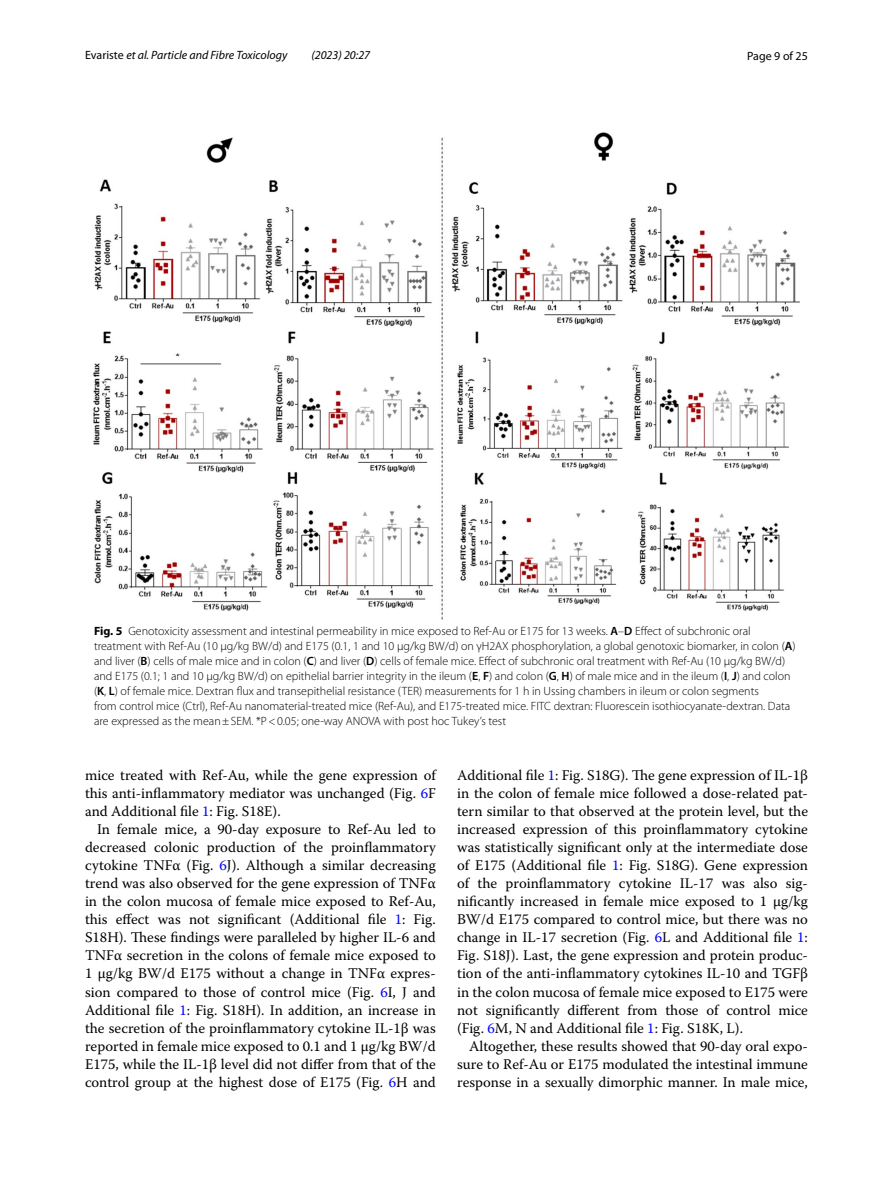
<style>
.page{position:relative;width:893px;height:1187px;background:#fff}
.page>*{position:absolute;margin:0;border:0;box-sizing:border-box;transform-origin:0 0}
.t1{font:14.7px/18px "Warnock Pro";color:#000;text-align:justify}
.t2{font:300 12px/15px "Myriad Pro";color:#000}
.t3{font:italic 12px "Myriad Pro";color:#000}
.t4{font:12px "Myriad Pro";color:#000}
.s1{font-style:normal}
.s2{font-weight:700}
.s3{font-weight:600}
.s4{color:#00f}
</style>
<div class="page">
<img style="left:94px;top:133px;width:705px;height:486px">
<p class="t3" style="left:85px;top:48px;width:204px"><span class="s1">Evariste</span> et al. Particle and Fibre Toxicology</p>
<p class="t3" style="left:311px;top:48px;width:60px">(2023) 20:27</p>
<p class="t4" style="left:747px;top:48px;width:62px">Page 9 of 25</p>
<p class="t2" style="left:94px;top:623px;width:703px"><span class="s2">Fig. 5</span> Genotoxicity assessment and intestinal permeability in mice exposed to Ref-Au or E175 for 13 weeks. <span class="s3">A</span>–<span class="s3">D</span> Effect of subchronic oral treatment with Ref-Au (10 µg/kg BW/d) and E175 (0.1, 1 and 10 µg/kg BW/d) on γH2AX phosphorylation, a global genotoxic biomarker, in colon (<span class="s3">A</span>) and liver (<span class="s3">B</span>) cells of male mice and in colon (<span class="s3">C</span>) and liver (<span class="s3">D</span>) cells of female mice. Effect of subchronic oral treatment with Ref-Au (10 µg/kg BW/d) and E175 (0.1; 1 and 10 µg/kg BW/d) on epithelial barrier integrity in the ileum (<span class="s3">E</span>, <span class="s3">F</span>) and colon (<span class="s3">G</span>, <span class="s3">H</span>) of male mice and in the ileum (<span class="s3">I</span>, <span class="s3">J</span>) and colon (<span class="s3">K</span>, <span class="s3">L</span>) of female mice. Dextran flux and transepithelial resistance (TER) measurements for 1 h in Ussing chambers in ileum or colon segments<br>from control mice (Ctrl), Ref-Au nanomaterial-treated mice (Ref-Au), and E175-treated mice. FITC dextran: Fluorescein isothiocyanate-dextran. Data are expressed as the mean±SEM. *P&lt;0.05; one-way ANOVA with post hoc Tukey’s test</p>
<p class="t1" style="left:85px;top:766px;width:352px">mice treated with Ref-Au, while the gene expression of this anti-inflammatory mediator was unchanged (Fig. <span class="s4">6</span>F and Additional file <span class="s4">1</span>: Fig. S18E).</p>
<p class="t1" style="left:85px;top:820px;width:352px;text-indent:12px">In female mice, a 90-day exposure to Ref-Au led to decreased colonic production of the proinflammatory cytokine TNFα (Fig. <span class="s4">6</span>J). Although a similar decreasing trend was also observed for the gene expression of TNFα in the colon mucosa of female mice exposed to Ref-Au, this effect was not significant (Additional file <span class="s4">1</span>: Fig.<br>S18H). These findings were paralleled by higher IL-6 and TNFα secretion in the colons of female mice exposed to 1 µg/kg BW/d E175 without a change in TNFα expres&shy;sion compared to those of control mice (Fig. <span class="s4">6</span>I, J and Additional file <span class="s4">1</span>: Fig. S18H). In addition, an increase in the secretion of the proinflammatory cytokine IL-1β was reported in female mice exposed to 0.1 and 1 µg/kg BW/d E175, while the IL-1β level did not differ from that of the control group at the highest dose of E175 (Fig. <span class="s4">6</span>H and</p>
<p class="t1" style="left:457px;top:766px;width:352px">Additional file <span class="s4">1</span>: Fig. S18G). The gene expression of IL-1β in the colon of female mice followed a dose-related pat&shy;tern similar to that observed at the protein level, but the increased expression of this proinflammatory cytokine was statistically significant only at the intermediate dose of E175 (Additional file <span class="s4">1</span>: Fig. S18G). Gene expression of the proinflammatory cytokine IL-17 was also sig&shy;nificantly increased in female mice exposed to 1 µg/kg BW/d E175 compared to control mice, but there was no change in IL-17 secretion (Fig. <span class="s4">6</span>L and Additional file <span class="s4">1</span>:<br>Fig. S18J). Last, the gene expression and protein produc&shy;tion of the anti-inflammatory cytokines IL-10 and TGFβ in the colon mucosa of female mice exposed to E175 were not significantly different from those of control mice (Fig. <span class="s4">6</span>M, N and Additional file <span class="s4">1</span>: Fig. S18K, L).</p>
<p class="t1" style="left:457px;top:1036px;width:352px;text-indent:12px">Altogether, these results showed that 90-day oral expo&shy;sure to Ref-Au or E175 modulated the intestinal immune response in a sexually dimorphic manner. In male mice,</p>
</div>
